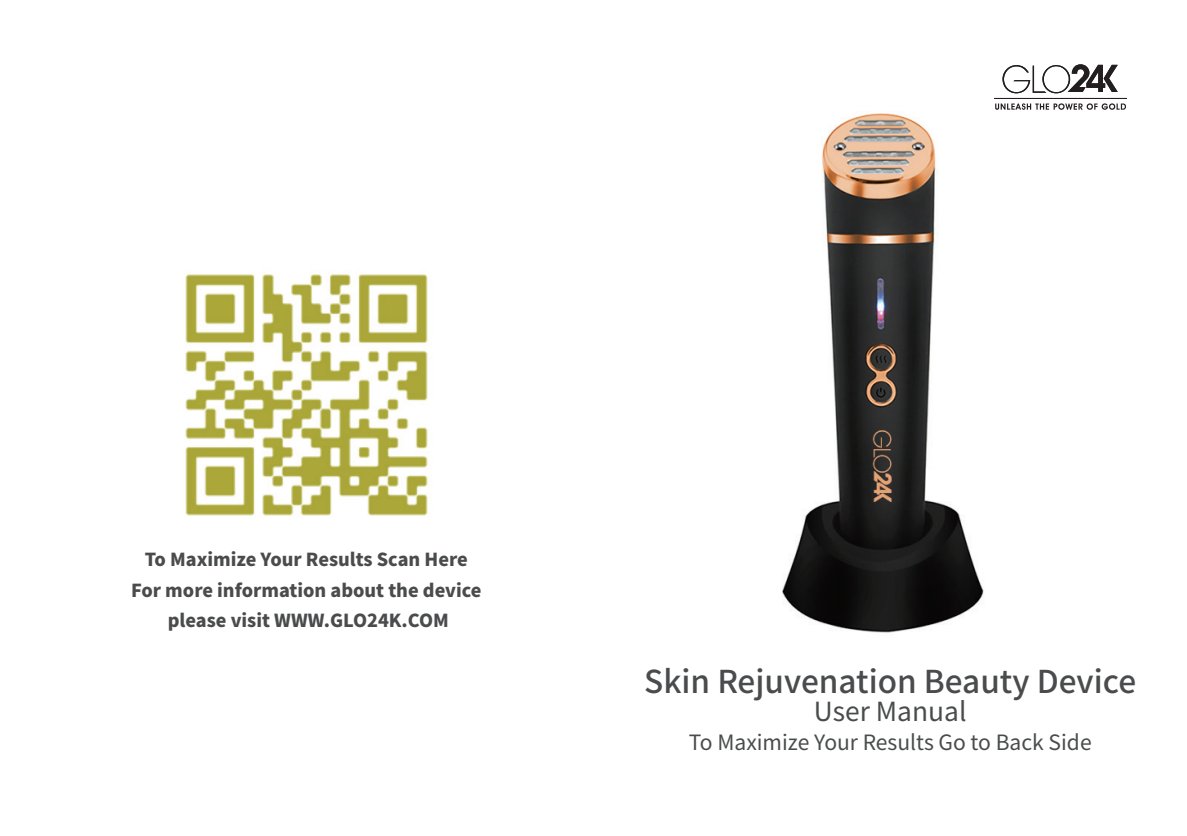
<style>
.page{position:relative;width:1187px;height:836px;background:#fff}
.page>*{position:absolute;margin:0;border:0;box-sizing:border-box;transform-origin:0 0}
.t1{font:500 31.5px "Source Han Sans CN";color:#4a4b4c}
.t2{font:26.32px "Source Han Sans CN";color:#4a4b4c}
.t3{font:21.15px "Source Han Sans CN";color:#4a4b4c}
.t4{font:800 18px/30.6px "Source Han Sans CN";color:#4a4b4c;text-align:center}
</style>
<div class="page">
<img style="left:185px;top:274px;width:243px;height:242px">
<img style="left:782px;top:112px;width:202px;height:521px">
<svg style="left:995px;top:103px;width:130px;height:7px"></svg>
<svg style="left:1002px;top:64px;width:115px;height:29px"></svg>
<hr style="left:994px;top:98px;width:132px;height:1px;background:#231f20">
<p class="t4" style="left:131px;top:544px;width:352px">To Maximize Your Results Scan Here<br>For more information about the device please visit WWW.GLO24K.COM</p>
<h1 class="t1" style="left:644px;top:664px;width:493px">Skin Rejuvenation Beauty Device</h1>
<h2 class="t2" style="left:813px;top:697px;width:154px">User Manual</h2>
<p class="t3" style="left:688px;top:729px;width:404px">To Maximize Your Results Go to Back Side</p>
</div>
